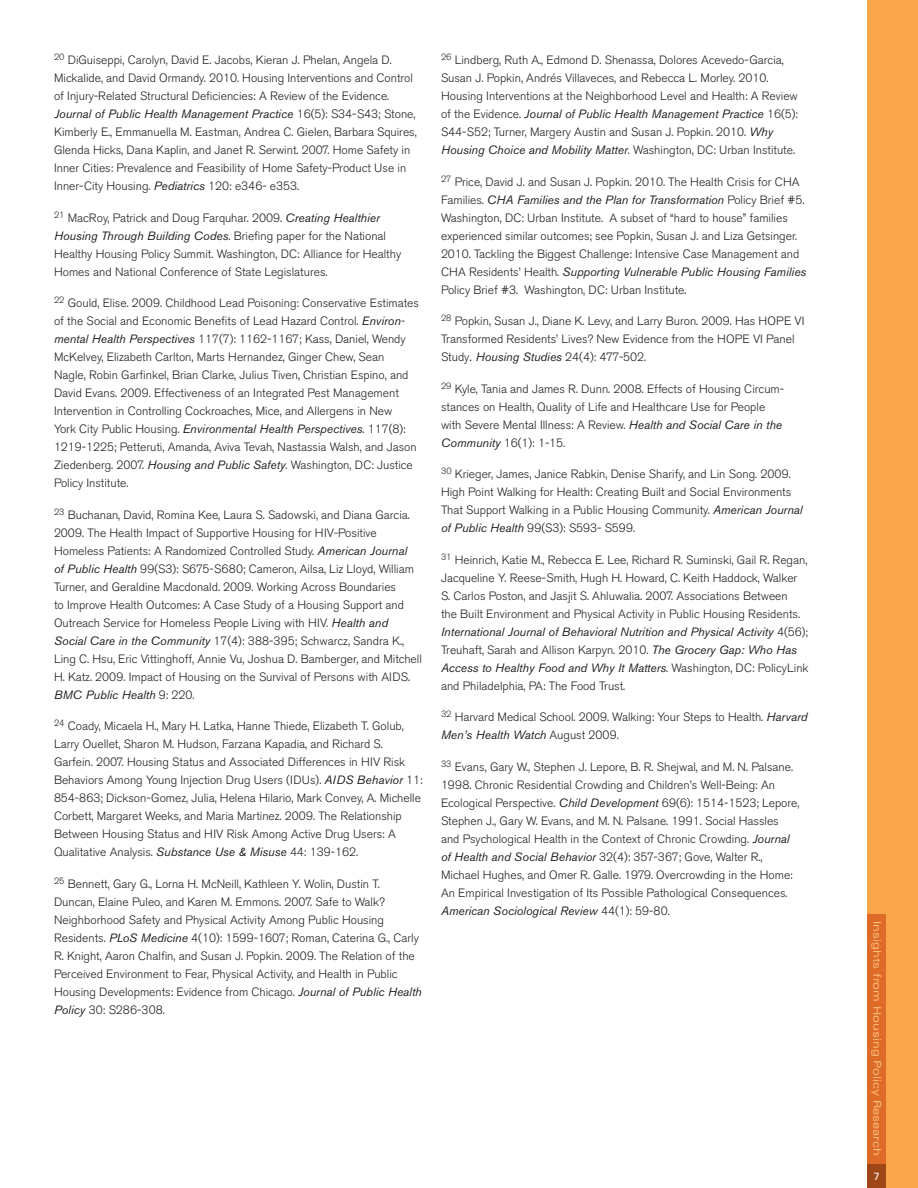
<style>
.page{position:relative;width:918px;height:1188px;background:#fff}
.page>*{position:absolute;margin:0;border:0;box-sizing:border-box;transform-origin:0 0}
.References{font:300 12px/18px "Akzidenz Grotesk BE";color:#231f20}
.t1{font:expanded 10.5px "Univers";color:#fcc07e}
.t2{font:10.5px "Univers";color:#fff}
.s1{font-weight:400;font-style:italic}
</style>
<div class="page">
<div style="left:867px;top:0;width:51px;height:1188px;background:#f9a64a"></div>
<div style="left:868px;top:914px;width:18px;height:274px;background:#de6b27"></div>
<div style="left:868px;top:1164px;width:18px;height:24px;background:#9e4718"></div>
<p class="References" style="left:54px;top:51px;width:364px"><sup>20</sup> DiGuiseppi, Carolyn, David E. Jacobs, Kieran J. Phelan, Angela D.<br>Mickalide, and David Ormandy. 2010. Housing Interventions and Control of Injury-Related Structural Deficiencies: A Review of the Evidence.<br><span class="s1">Journal of Public Health Management Practice</span> 16(5): S34-S43; Stone, Kimberly E., Emmanuella M. Eastman, Andrea C. Gielen, Barbara Squires, Glenda Hicks, Dana Kaplin, and Janet R. Serwint. 2007. Home Safety in Inner Cities: Prevalence and Feasibility of Home Safety-Product Use in Inner-City Housing. <span class="s1">Pediatrics</span> 120: e346- e353.</p>
<p class="References" style="left:54px;top:209px;width:349px"><sup>21</sup> MacRoy, Patrick and Doug Farquhar. 2009. <span class="s1">Creating Healthier Housing Through Building Codes</span>. Briefing paper for the National Healthy Housing Policy Summit. Washington, DC: Alliance for Healthy Homes and National Conference of State Legislatures.</p>
<p class="References" style="left:54px;top:294px;width:367px"><sup>22</sup> Gould, Elise. 2009. Childhood Lead Poisoning: Conservative Estimates of the Social and Economic Benefits of Lead Hazard Control. <span class="s1">Environ&shy;mental Health Perspectives</span> 117(7): 1162-1167; Kass, Daniel, Wendy McKelvey, Elizabeth Carlton, Marts Hernandez, Ginger Chew, Sean Nagle, Robin Garfinkel, Brian Clarke, Julius Tiven, Christian Espino, and David Evans. 2009. Effectiveness of an Integrated Pest Management Intervention in Controlling Cockroaches, Mice, and Allergens in New<br>York City Public Housing. <span class="s1">Environmental Health Perspectives</span>. 117(8):<br>1219-1225; Petteruti, Amanda, Aviva Tevah, Nastassia Walsh, and Jason Ziedenberg. 2007. <span class="s1">Housing and Public Safety</span>. Washington, DC: Justice Policy Institute.</p>
<p class="References" style="left:54px;top:506px;width:369px"><sup>23</sup> Buchanan, David, Romina Kee, Laura S. Sadowski, and Diana Garcia.<br>2009. The Health Impact of Supportive Housing for HIV-Positive Homeless Patients: A Randomized Controlled Study. <span class="s1">American Journal<br>of Public Health</span> 99(S3): S675-S680; Cameron, Ailsa, Liz Lloyd, William Turner, and Geraldine Macdonald. 2009. Working Across Boundaries<br>to Improve Health Outcomes: A Case Study of a Housing Support and Outreach Service for Homeless People Living with HIV. <span class="s1">Health and Social Care in the Community</span> 17(4): 388-395; Schwarcz, Sandra K., Ling C. Hsu, Eric Vittinghoff, Annie Vu, Joshua D. Bamberger, and Mitchell H. Katz. 2009. Impact of Housing on the Survival of Persons with AIDS.<br><span class="s1">BMC Public Health</span> 9: 220.</p>
<p class="References" style="left:54px;top:717px;width:370px"><sup>24</sup> Coady, Micaela H., Mary H. Latka, Hanne Thiede, Elizabeth T. Golub, Larry Ouellet, Sharon M. Hudson, Farzana Kapadia, and Richard S.<br>Garfein. 2007. Housing Status and Associated Differences in HIV Risk Behaviors Among Young Injection Drug Users (IDUs). <span class="s1">AIDS Behavior</span> 11:<br>854-863; Dickson-Gomez, Julia, Helena Hilario, Mark Convey, A. Michelle Corbett, Margaret Weeks, and Maria Martinez. 2009. The Relationship Between Housing Status and HIV Risk Among Active Drug Users: A Qualitative Analysis. <span class="s1">Substance Use &amp; Misuse</span> 44: 139-162.</p>
<p class="References" style="left:54px;top:875px;width:369px"><sup>25</sup> Bennett, Gary G., Lorna H. McNeill, Kathleen Y. Wolin, Dustin T.<br>Duncan, Elaine Puleo, and Karen M. Emmons. 2007. Safe to Walk?<br>Neighborhood Safety and Physical Activity Among Public Housing Residents. <span class="s1">PLoS Medicine</span> 4(10): 1599-1607; Roman, Caterina G., Carly R. Knight, Aaron Chalfin, and Susan J. Popkin. 2009. The Relation of the Perceived Environment to Fear, Physical Activity, and Health in Public Housing Developments: Evidence from Chicago. <span class="s1">Journal of Public Health Policy</span> 30: S286-308.</p>
<p class="References" style="left:441px;top:51px;width:359px"><sup>26</sup> Lindberg, Ruth A., Edmond D. Shenassa, Dolores Acevedo-Garcia, Susan J. Popkin, Andrés Villaveces, and Rebecca L. Morley. 2010.<br>Housing Interventions at the Neighborhood Level and Health: A Review of the Evidence. <span class="s1">Journal of Public Health Management Practice</span> 16(5):<br>S44-S52; Turner, Margery Austin and Susan J. Popkin. 2010. <span class="s1">Why Housing Choice and Mobility Matter</span>. Washington, DC: Urban Institute.</p>
<p class="References" style="left:441px;top:173px;width:367px"><sup>27</sup> Price, David J. and Susan J. Popkin. 2010. The Health Crisis for CHA Families. <span class="s1">CHA Families and the Plan for Transformation</span> Policy Brief #5.<br>Washington, DC: Urban Institute. A subset of “hard to house” families experienced similar outcomes; see Popkin, Susan J. and Liza Getsinger.<br>2010. Tackling the Biggest Challenge: Intensive Case Management and CHA Residents’ Health. <span class="s1">Supporting Vulnerable Public Housing Families </span>Policy Brief #3. Washington, DC: Urban Institute.</p>
<p class="References" style="left:441px;top:312px;width:365px"><sup>28</sup> Popkin, Susan J., Diane K. Levy, and Larry Buron. 2009. Has HOPE VI<br>Transformed Residents’ Lives? New Evidence from the HOPE VI Panel<br>Study<span class="s1">. Housing Studies</span> 24(4): 477-502.</p>
<p class="References" style="left:441px;top:380px;width:345px"><sup>29</sup> Kyle, Tania and James R. Dunn. 2008. Effects of Housing Circum&shy;stances on Health, Quality of Life and Healthcare Use for People with Severe Mental Illness: A Review. <span class="s1">Health and Social Care in the Community</span> 16(1): 1-15.</p>
<p class="References" style="left:441px;top:465px;width:363px"><sup>30</sup> Krieger, James, Janice Rabkin, Denise Sharify, and Lin Song. 2009.<br>High Point Walking for Health: Creating Built and Social Environments That Support Walking in a Public Housing Community. <span class="s1">American Journal of Public Health</span> 99(S3): S593- S599.</p>
<p class="References" style="left:441px;top:551px;width:369px"><sup>31</sup> Heinrich, Katie M., Rebecca E. Lee, Richard R. Suminski, Gail R. Regan, Jacqueline Y. Reese-Smith, Hugh H. Howard, C. Keith Haddock, Walker S. Carlos Poston, and Jasjit S. Ahluwalia. 2007. Associations Between<br>the Built Environment and Physical Activity in Public Housing Residents.<br><span class="s1">International Journal of Behavioral Nutrition and Physical Activity</span> 4(56); Treuhaft, Sarah and Allison Karpyn. 2010. <span class="s1">The Grocery Gap: Who Has Access to Healthy Food and Why It Matters</span>. Washington, DC: PolicyLink and Philadelphia, PA: The Food Trust.</p>
<p class="References" style="left:441px;top:708px;width:368px"><sup>32</sup> Harvard Medical School. 2009. Walking: Your Steps to Health. <span class="s1">Harvard<br>Men’s Health Watch</span> August 2009.</p>
<p class="References" style="left:441px;top:758px;width:360px"><sup>33</sup> Evans, Gary W., Stephen J. Lepore, B. R. Shejwal, and M. N. Palsane.<br>1998. Chronic Residential Crowding and Children’s Well-Being: An Ecological Perspective. <span class="s1">Child Development</span> 69(6): 1514-1523; Lepore, Stephen J., Gary W. Evans, and M. N. Palsane. 1991. Social Hassles and Psychological Health in the Context of Chronic Crowding. <span class="s1">Journal of Health and Social Behavior</span> 32(4): 357-367; Gove, Walter R., Michael Hughes, and Omer R. Galle. 1979. Overcrowding in the Home:<br>An Empirical Investigation of Its Possible Pathological Consequences.<br><span class="s1">American Sociological Review</span> 44(1): 59-80.</p>
<p class="t1" style="left:884px;top:921px;width:236px;rotate:90deg">Insights from Housing Policy Research</p>
<p class="t2" style="left:874px;top:1170px;width:7px">7</p>
</div>
